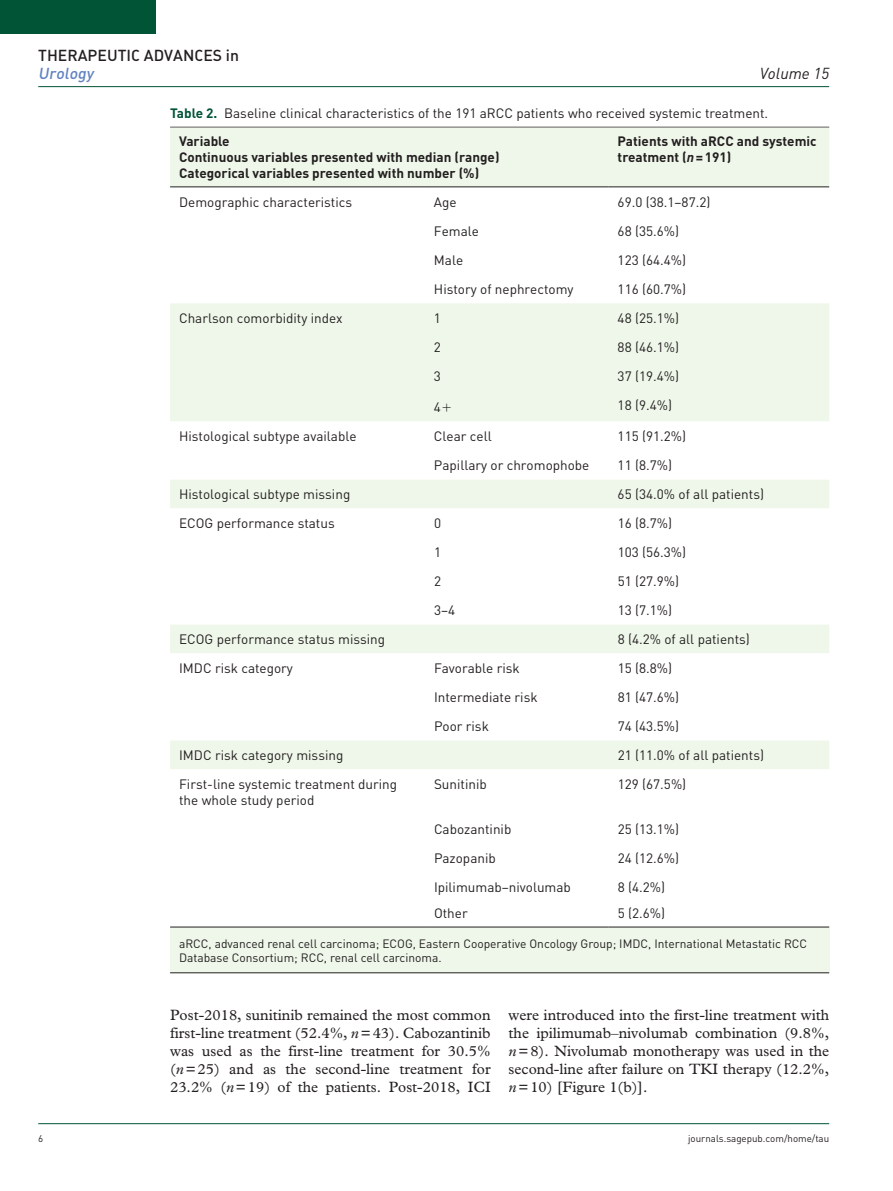
<style>
.page{position:relative;width:893px;height:1191px;background:#fff}
.page>*{position:absolute;margin:0;border:0;box-sizing:border-box;transform-origin:0 0}
.t1{font:15.75px "DIN Medium Alternate";color:#231f20}
.t2{font:italic 15.75px "DIN";color:#231f20}
.t3{font:italic 15.75px "DIN Medium Alternate";color:#6182c1}
.t4{font:15px/18px "Plantin Std";color:#231f20;text-align:justify}
.t5{font:13.5px/28.5px "DIN";color:#231f20}
.t6{font:700 13.5px/15.8px "DIN";color:#231f20}
.t7{font:12px/14.2px "DIN";color:#231f20}
.t8{font:9.75px "DIN";color:#231f20}
.s1{font-weight:700;color:#015436}
.s2{font-weight:700}
.s3{font-style:italic}
</style>
<div class="page">
<hr style="left:38px;top:86px;width:791px;height:1px;background:#015436">
<hr style="left:38px;top:1123px;width:791px;height:1px;background:#015436">
<div style="left:0;top:0;width:155px;height:34px;background:#015436"></div>
<div style="left:170px;top:927px;width:659px;height:45px;background:#eff7ea"></div>
<hr style="left:170px;top:127px;width:659px;height:1px;background:#231f20">
<hr style="left:170px;top:972px;width:659px;height:1px;background:#231f20">
<div style="left:170px;top:128px;width:659px;height:58px;background:#eff7ea"></div>
<svg style="left:170px;top:187px;width:659px;height:582px"></svg>
<svg style="left:170px;top:216px;width:659px;height:408px"></svg>
<hr style="left:425px;top:186px;width:184px;height:1px;background:#231f20">
<hr style="left:170px;top:186px;width:255px;height:1px;background:#231f20">
<hr style="left:609px;top:186px;width:220px;height:1px;background:#231f20">
<hr style="left:170px;top:926px;width:255px;height:1px;background:#231f20">
<hr style="left:425px;top:926px;width:184px;height:1px;background:#231f20">
<hr style="left:609px;top:926px;width:220px;height:1px;background:#231f20">
<svg style="left:443px;top:404px;width:8px;height:8px"></svg>
<p class="t1" style="left:38px;top:45px;width:202px">THERAPEUTIC ADVANCES IN</p>
<p class="t3" style="left:38px;top:63px;width:57px">U rology</p>
<p class="t2" style="left:760px;top:63px;width:71px">Volume 15</p>
<p class="t5" style="left:179px;top:98px;width:591px;text-indent:-9px"><span class="s1">Table 2.</span> Baseline clinical characteristics of the 191 aRCC patients who received systemic treatment.<br><span class="s2">Variable</span></p>
<p class="t6" style="left:179px;top:149px;width:322px">Continuous variables presented with median (range)<br>Categorical variables presented with number (%)</p>
<p class="t6" style="left:618px;top:133px;width:201px">Patients with aRCC and systemic treatment (<span class="s3">n</span>=191)</p>
<p class="t5" style="left:179px;top:188px;width:175px">Demographic characteristics</p>
<p class="t5" style="left:434px;top:188px;width:24px">Age</p>
<p class="t5" style="left:618px;top:188px;width:94px">69.0 (38.1–87.2)</p>
<p class="t5" style="left:434px;top:217px;width:47px">Female</p>
<p class="t5" style="left:618px;top:217px;width:63px">68 (35.6%)</p>
<p class="t5" style="left:434px;top:246px;width:31px">Male</p>
<p class="t5" style="left:618px;top:246px;width:70px">123 (64.4%)</p>
<p class="t5" style="left:434px;top:275px;width:141px">History of nephrectomy</p>
<p class="t5" style="left:618px;top:275px;width:70px">116 (60.7%)</p>
<p class="t5" style="left:179px;top:304px;width:165px">Charlson comorbidity index</p>
<p class="t5" style="left:434px;top:304px;width:9px">1</p>
<p class="t5" style="left:618px;top:304px;width:63px">48 (25.1%)</p>
<p class="t5" style="left:434px;top:333px;width:9px">2</p>
<p class="t5" style="left:618px;top:333px;width:63px">88 (46.1%)</p>
<p class="t5" style="left:434px;top:362px;width:9px">3</p>
<p class="t5" style="left:618px;top:362px;width:63px">37 (19.4%)</p>
<p class="t5" style="left:434px;top:393px;width:9px">4</p>
<p class="t5" style="left:618px;top:391px;width:56px">18 (9.4%)</p>
<p class="t5" style="left:179px;top:422px;width:179px">Histological subtype available</p>
<p class="t5" style="left:434px;top:422px;width:59px">Clear cell</p>
<p class="t5" style="left:618px;top:422px;width:70px">115 (91.2%)</p>
<p class="t5" style="left:434px;top:451px;width:157px">Papillary or chromophobe</p>
<p class="t5" style="left:618px;top:451px;width:56px">11 (8.7%)</p>
<p class="t5" style="left:179px;top:480px;width:173px">Histological subtype missing</p>
<p class="t5" style="left:618px;top:480px;width:148px">65 (34.0% of all patients)</p>
<p class="t5" style="left:179px;top:509px;width:157px">ECOG performance status</p>
<p class="t5" style="left:434px;top:509px;width:9px">0</p>
<p class="t5" style="left:618px;top:509px;width:56px">16 (8.7%)</p>
<p class="t5" style="left:434px;top:538px;width:9px">1</p>
<p class="t5" style="left:618px;top:538px;width:70px">103 (56.3%)</p>
<p class="t5" style="left:434px;top:567px;width:9px">2</p>
<p class="t5" style="left:618px;top:567px;width:63px">51 (27.9%)</p>
<p class="t5" style="left:434px;top:596px;width:23px">3–4</p>
<p class="t5" style="left:618px;top:596px;width:56px">13 (7.1%)</p>
<p class="t5" style="left:179px;top:625px;width:207px">ECOG performance status missing</p>
<p class="t5" style="left:618px;top:625px;width:134px">8 (4.2% of all patients)</p>
<p class="t5" style="left:179px;top:654px;width:115px">IMDC risk category</p>
<p class="t5" style="left:434px;top:654px;width:87px">Favorable risk</p>
<p class="t5" style="left:618px;top:654px;width:56px">15 (8.8%)</p>
<p class="t5" style="left:434px;top:683px;width:105px">Intermediate risk</p>
<p class="t5" style="left:618px;top:683px;width:63px">81 (47.6%)</p>
<p class="t5" style="left:434px;top:712px;width:56px">Poor risk</p>
<p class="t5" style="left:618px;top:712px;width:63px">74 (43.5%)</p>
<p class="t5" style="left:179px;top:741px;width:166px">IMDC risk category missing</p>
<p class="t5" style="left:618px;top:741px;width:148px">21 (11.0% of all patients)</p>
<p class="t5" style="left:179px;top:776px;width:220px;line-height:15.8px">First-line systemic treatment during the whole study period</p>
<p class="t5" style="left:434px;top:770px;width:54px">Sunitinib</p>
<p class="t5" style="left:618px;top:770px;width:70px">129 (67.5%)</p>
<p class="t5" style="left:434px;top:814px;width:79px">Cabozantinib</p>
<p class="t5" style="left:618px;top:814px;width:63px">25 (13.1%)</p>
<p class="t5" style="left:434px;top:843px;width:63px">Pazopanib</p>
<p class="t5" style="left:618px;top:843px;width:63px">24 (12.6%)</p>
<p class="t5" style="left:434px;top:872px;width:138px">Ipilimumab–nivolumab</p>
<p class="t5" style="left:618px;top:872px;width:49px">8 (4.2%)</p>
<p class="t5" style="left:434px;top:898px;width:35px">Other</p>
<p class="t5" style="left:618px;top:898px;width:49px">5 (2.6%)</p>
<p class="t7" style="left:179px;top:936px;width:630px">aRCC, advanced renal cell carcinoma; ECOG, Eastern Cooperative Oncology Group; IMDC, International Metastatic RCC<br>Database Consortium; RCC, renal cell carcinoma.</p>
<p class="t4" style="left:170px;top:1006px;width:322px">Post-2018, sunitinib remained the most common first-line treatment (52.4%, <span class="s3">n</span>=43). Cabozantinib was used as the first-line treatment for 30.5% (<span class="s3">n</span>=25) and as the second-line treatment for 23.2% (<span class="s3">n</span>=19) of the patients. Post-2018, ICI</p>
<p class="t4" style="left:509px;top:1006px;width:322px">were introduced into the first-line treatment with the ipilimumab–nivolumab combination (9.8%, <span class="s3">n</span>=8). Nivolumab monotherapy was used in the second-line after failure on TKI therapy (12.2%, <span class="s3">n</span>=10) [Figure 1(b)].</p>
<p class="t8" style="left:38px;top:1132px;width:7px">6</p>
<p class="t8" style="left:688px;top:1132px;width:143px">journals.sagepub.com/home/tau</p>
</div>
